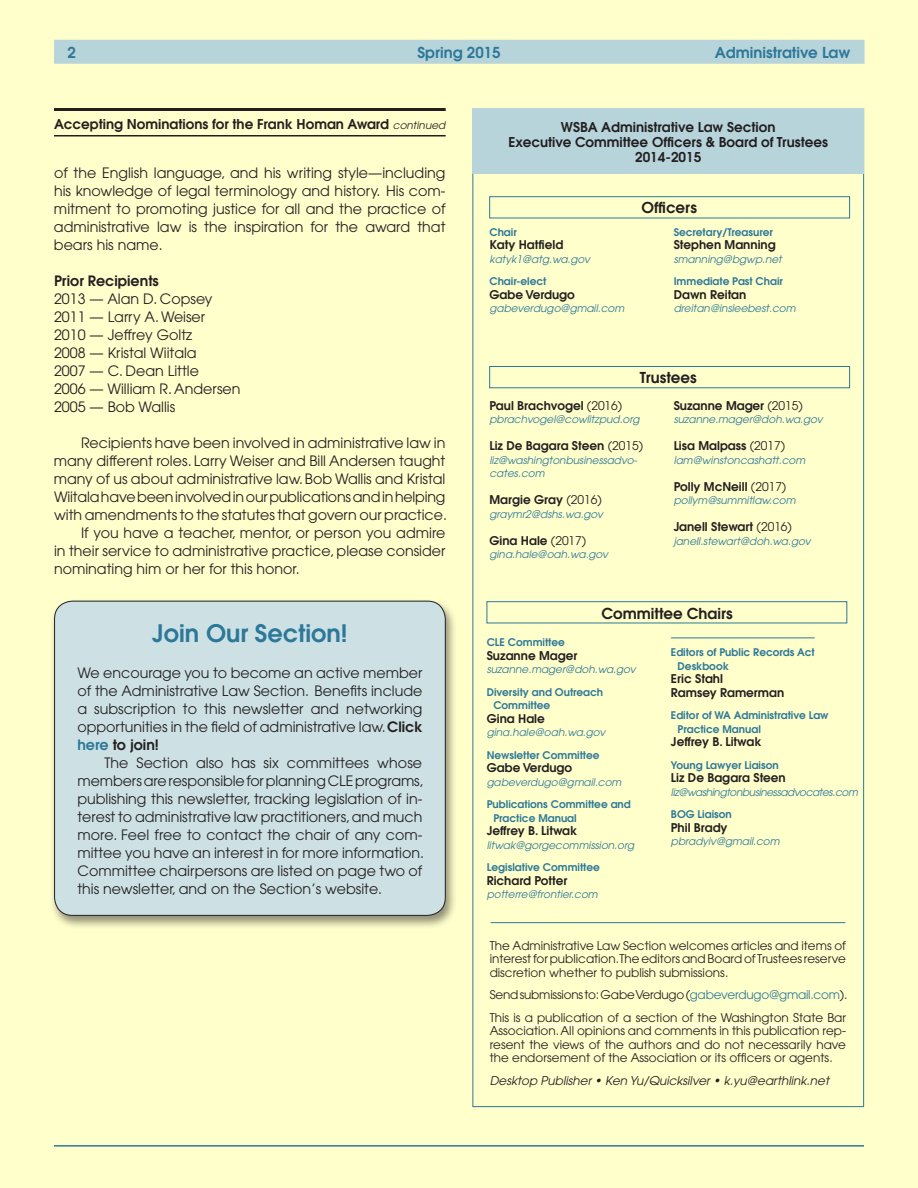
<style>
.page{position:relative;width:918px;height:1188px;background:#ffc}
.page>*{position:absolute;margin:0;border:0;box-sizing:border-box;transform-origin:0 0}
.titlenotoc{font:600 24px "Avant Garde";color:#2d7898}
.officers_hd{font:600 15px "Avant Garde";color:#231f20}
.folio{font:600 15px "Avant Garde";color:#2d7898}
.body{font:14.25px/18px "Avant Garde";color:#231f20;text-align:justify}
.bodywsp{font:14.25px/18px "Avant Garde";color:#231f20;text-align:justify}
.bodywspnoind{font:14.25px/18px "Avant Garde";color:#231f20;text-align:justify}
.bodynoind{font:14.25px "Avant Garde";color:#231f20}
.sub{font:600 14.25px "Avant Garde";color:#231f20}
.officershd{font:600 13.5px/15px "Avant Garde";color:#231f20;text-align:center}
.continued_from{font:600 13.5px "Avant Garde";color:#231f20}
.officers_text{font:12px/13.5px "Avant Garde";color:#231f20;text-align:justify}
.officers{font:600 12px "Avant Garde";color:#231f20}
.officers_wsp{font:600 12px "Avant Garde";color:#231f20}
.officers_text-2{font:italic 12px "Avant Garde";color:#231f20}
.officers_e-mail{font:italic 10.5px/13.5px "Avant Garde";color:#2d7898}
.officers_sub{font:600 10.5px/13.5px "Avant Garde";color:#2d7898}
.officers_e-mail-2{font:italic 10.5px "Avant Garde";letter-spacing:-.035em;color:#2d7898}
.s1{font-weight:400;font-style:italic;font-size:10.5px}
.s2{font-weight:600}
.s3{font-weight:600;color:#2d7898}
.s4{font-weight:400}
.s5{color:#2d7898}
</style>
<div class="page">
<div style="left:54px;top:40px;width:811px;height:24px;background:#b7d4db"></div>
<hr style="left:54px;top:1145px;width:810px;height:2px;background:#2d7898">
<div style="left:473px;top:109px;width:391px;height:65px;background:#b7d4db"></div>
<hr style="left:490px;top:1025px;width:347px;height:1px;background:#fff">
<div style="left:489px;top:196px;width:361px;height:22px;border:1px solid #2d7898"></div>
<div style="left:489px;top:366px;width:361px;height:22px;border:1px solid #2d7898"></div>
<hr style="left:671px;top:638px;width:144px;height:1px;background:#2d7898">
<hr style="left:491px;top:922px;width:354px;height:1px;background:#2d7898">
<hr style="left:54px;top:108px;width:392px;height:3px;background:#231f20">
<hr style="left:54px;top:135px;width:392px;height:1px;background:#231f20">
<div style="left:49px;top:598px;width:408px;height:332px;background:#231f20;opacity:.5"></div>
<div style="left:55px;top:601px;width:390px;height:314px;background:#cde1e5;border-radius:18px"></div>
<div style="left:54px;top:601px;width:392px;height:315px;border:1px solid #231f20;border-radius:18px"></div>
<p class="folio" style="left:68px;top:43px;width:10px">2</p>
<p class="folio" style="left:417px;top:43px;width:85px">Spring 2015</p>
<p class="folio" style="left:715px;top:43px;width:137px">Administrative Law</p>
<p class="continued_from" style="left:54px;top:115px;width:393px">Accepting Nominations for the Frank Homan Award <span class="s1">continued</span></p>
<p class="body" style="left:54px;top:163px;width:393px">of the English language, and his writing style—including his knowledge of legal terminology and history. His com&shy;mitment to promoting justice for all and the practice of administrative law is the inspiration for the award that bears his name.</p>
<p class="sub" style="left:54px;top:271px;width:106px">Prior Recipients</p>
<p class="bodynoind" style="left:54px;top:290px;width:160px">2013 — Alan D. Copsey</p>
<p class="bodynoind" style="left:54px;top:308px;width:153px">2011 — Larry A. Weiser</p>
<p class="bodynoind" style="left:54px;top:326px;width:140px">2010 — Jeffrey Goltz</p>
<p class="bodynoind" style="left:54px;top:344px;width:144px">2008 — Kristal Wiitala</p>
<p class="bodynoind" style="left:54px;top:362px;width:147px">2007 — C. Dean Little</p>
<p class="bodynoind" style="left:54px;top:380px;width:188px">2006 — William R. Andersen</p>
<p class="bodynoind" style="left:54px;top:398px;width:123px">2005 — Bob Wallis</p>
<p class="bodywsp" style="left:54px;top:433px;width:395px;text-indent:27px">Recipients have been involved in administrative law in many different roles. Larry Weiser and Bill Andersen taught many of us about administrative law. Bob Wallis and Kristal Wiitala have been involvedin our publications and in helping with amendments to the statutes that govern our practice.</p>
<p class="body" style="left:54px;top:523px;width:393px;text-indent:27px">If you have a teacher, mentor, or person you admire in their service to administrative practice, please consider nominating him or her for this honor.</p>
<p class="titlenotoc" style="left:152px;top:617px;width:197px">Join Our Section!</p>
<p class="bodywspnoind" style="left:77px;top:664px;width:347px">We encourage you to become an active member of the Administrative Law Section. Benefits include a subscription to this newsletter and networking opportunities in the field of administrative law. <span class="s2">Click </span><span class="s3">here</span> <span class="s2">to join!</span></p>
<p class="body" style="left:77px;top:754px;width:348px;text-align:left;text-indent:27px">The Section also has six committees whose members are responsible for planning CLE programs, publishing this newsletter, tracking legislation of in&shy;terest to administrative law practitioners, and much more. Feel free to contact the chair of any com&shy;mittee you have an interest in for more information.<br>Committee chairpersons are listed on page two of this newsletter, and on the Section’s website.</p>
<p class="officershd" style="left:508px;top:119px;width:321px">WSBA Administrative Law Section<br>Executive Committee Officers &amp; Board of Trustees<br>2014-2015</p>
<p class="officers_sub" style="left:489px;top:225px;width:29px">Chair</p>
<p class="officers" style="left:489px;top:237px;width:75px">Katy Hatfield</p>
<p class="officers_e-mail" style="left:489px;top:252px;width:102px">katyk1@atg.wa.gov</p>
<p class="officers_sub" style="left:489px;top:275px;width:58px">Chair-elect</p>
<p class="officers" style="left:489px;top:287px;width:87px">Gabe Verdugo</p>
<p class="officers_e-mail" style="left:489px;top:302px;width:136px">gabeverdugo@gmail.com</p>
<p class="officers_hd" style="left:641px;top:197px;width:57px">Officers</p>
<p class="officers_sub" style="left:674px;top:225px;width:101px">Secretary/Treasurer</p>
<p class="officers" style="left:674px;top:237px;width:103px">Stephen Manning</p>
<p class="officers_e-mail" style="left:674px;top:252px;width:110px">smanning@bgwp.net</p>
<p class="officers_sub" style="left:674px;top:275px;width:111px">Immediate Past Chair</p>
<p class="officers" style="left:674px;top:287px;width:74px">Dawn Reitan</p>
<p class="officers_e-mail" style="left:674px;top:302px;width:123px">dreitan@insleebest.com</p>
<p class="officers_hd" style="left:640px;top:368px;width:58px">Trustees</p>
<p class="officers_wsp" style="left:489px;top:398px;width:134px">Paul Brachvogel <span class="s4">(2016)</span></p>
<p class="officers_e-mail" style="left:489px;top:413px;width:152px">pbrachvogel@cowlitzpud.org</p>
<p class="officers_wsp" style="left:489px;top:438px;width:155px">Liz De Bagara Steen <span class="s4">(2015)</span></p>
<p class="officers_e-mail" style="left:489px;top:453px;width:149px">liz@washingtonbusinessadvo&shy;cates.com</p>
<p class="officers_wsp" style="left:489px;top:492px;width:114px">Margie Gray <span class="s4">(2016)</span></p>
<p class="officers_e-mail" style="left:489px;top:507px;width:115px">graymr2@dshs.wa.gov</p>
<p class="officers_wsp" style="left:489px;top:533px;width:98px">Gina Hale <span class="s4">(2017)</span></p>
<p class="officers_e-mail" style="left:489px;top:548px;width:120px">gina.hale@oah.wa.gov</p>
<p class="officers_wsp" style="left:674px;top:398px;width:131px">Suzanne Mager <span class="s4">(2015)</span></p>
<p class="officers_e-mail" style="left:674px;top:413px;width:150px">suzanne.mager@doh.wa.gov</p>
<p class="officers_wsp" style="left:674px;top:438px;width:113px">Lisa Malpass <span class="s4">(2017)</span></p>
<p class="officers_e-mail" style="left:674px;top:453px;width:133px">lam@winstoncashatt.com</p>
<p class="officers_wsp" style="left:674px;top:479px;width:114px">Polly McNeill <span class="s4">(2017)</span></p>
<p class="officers_e-mail" style="left:674px;top:494px;width:124px">pollym@summitlaw.com</p>
<p class="officers_wsp" style="left:674px;top:519px;width:120px">Janell Stewart <span class="s4">(2016)</span></p>
<p class="officers_e-mail" style="left:674px;top:534px;width:138px">janell.stewart@doh.wa.gov</p>
<p class="officers_hd" style="left:601px;top:603px;width:133px">Committee Chairs</p>
<p class="officers_sub" style="left:487px;top:635px;width:80px">CLE Committee</p>
<p class="officers" style="left:487px;top:647px;width:92px">Suzanne Mager</p>
<p class="officers_e-mail" style="left:487px;top:662px;width:150px">suzanne.mager@doh.wa.gov</p>
<p class="officers_sub" style="left:493px;top:685px;width:111px;text-indent:-7px">Diversity and Outreach<br>Committee</p>
<p class="officers" style="left:487px;top:710px;width:60px">Gina Hale</p>
<p class="officers_e-mail" style="left:487px;top:725px;width:120px">gina.hale@oah.wa.gov</p>
<p class="officers_sub" style="left:487px;top:748px;width:114px">Newsletter Committee</p>
<p class="officers" style="left:487px;top:760px;width:87px">Gabe Verdugo</p>
<p class="officers_e-mail" style="left:487px;top:775px;width:136px">gabeverdugo@gmail.com</p>
<p class="officers_sub" style="left:493px;top:797px;width:139px;text-indent:-7px">Publications Committee and<br>Practice Manual</p>
<p class="officers" style="left:487px;top:823px;width:92px">Jeffrey B. Litwak</p>
<p class="officers_e-mail" style="left:487px;top:838px;width:149px">litwak@gorgecommission.org</p>
<p class="officers_sub" style="left:487px;top:860px;width:115px">Legislative Committee</p>
<p class="officers" style="left:487px;top:872px;width:82px">Richard Potter</p>
<p class="officers_e-mail" style="left:487px;top:887px;width:113px">potterre@frontier.com</p>
<p class="officers_sub" style="left:678px;top:645px;width:139px;text-indent:-7px">Editors of Public Records Act<br>Deskbook</p>
<p class="officers" style="left:671px;top:671px;width:54px">Eric Stahl</p>
<p class="officers" style="left:671px;top:684px;width:115px">Ramsey Ramerman</p>
<p class="officers_sub" style="left:678px;top:708px;width:153px;text-indent:-7px">Editor of WA Administrative Law<br>Practice Manual</p>
<p class="officers" style="left:671px;top:734px;width:92px">Jeffrey B. Litwak</p>
<p class="officers_sub" style="left:671px;top:758px;width:109px">Young Lawyer Liaison</p>
<p class="officers" style="left:671px;top:770px;width:116px">Liz De Bagara Steen</p>
<p class="officers_e-mail-2" style="left:671px;top:786px;width:188px">liz@washingtonbusinessadvocates.com</p>
<p class="officers_sub" style="left:671px;top:807px;width:62px">BOG Liaison</p>
<p class="officers" style="left:671px;top:819px;width:58px">Phil Brady</p>
<p class="officers_e-mail" style="left:671px;top:835px;width:110px">pbradyiv@gmail.com</p>
<p class="officers_text" style="left:490px;top:938px;width:358px">The Administrative Law Section welcomes articles and items of interest for publication.The editors and Board of Trustees reserve discretion whether to publish submissions.</p>
<p class="officers_text" style="left:490px;top:988px;width:359px">Send submissions to: Gabe Verdugo (<span class="s5">gabeverdugo@gmail.com</span>).</p>
<p class="officers_text" style="left:490px;top:1010px;width:358px">This is a publication of a section of the Washington State Bar Association. All opinions and comments in this publication rep&shy;resent the views of the authors and do not necessarily have the endorsement of the Association or its officers or agents.</p>
<p class="officers_text-2" style="left:490px;top:1073px;width:341px">Desktop Publisher • Ken Yu/Quicksilver • k.yu@earthlink.net</p>
</div>
